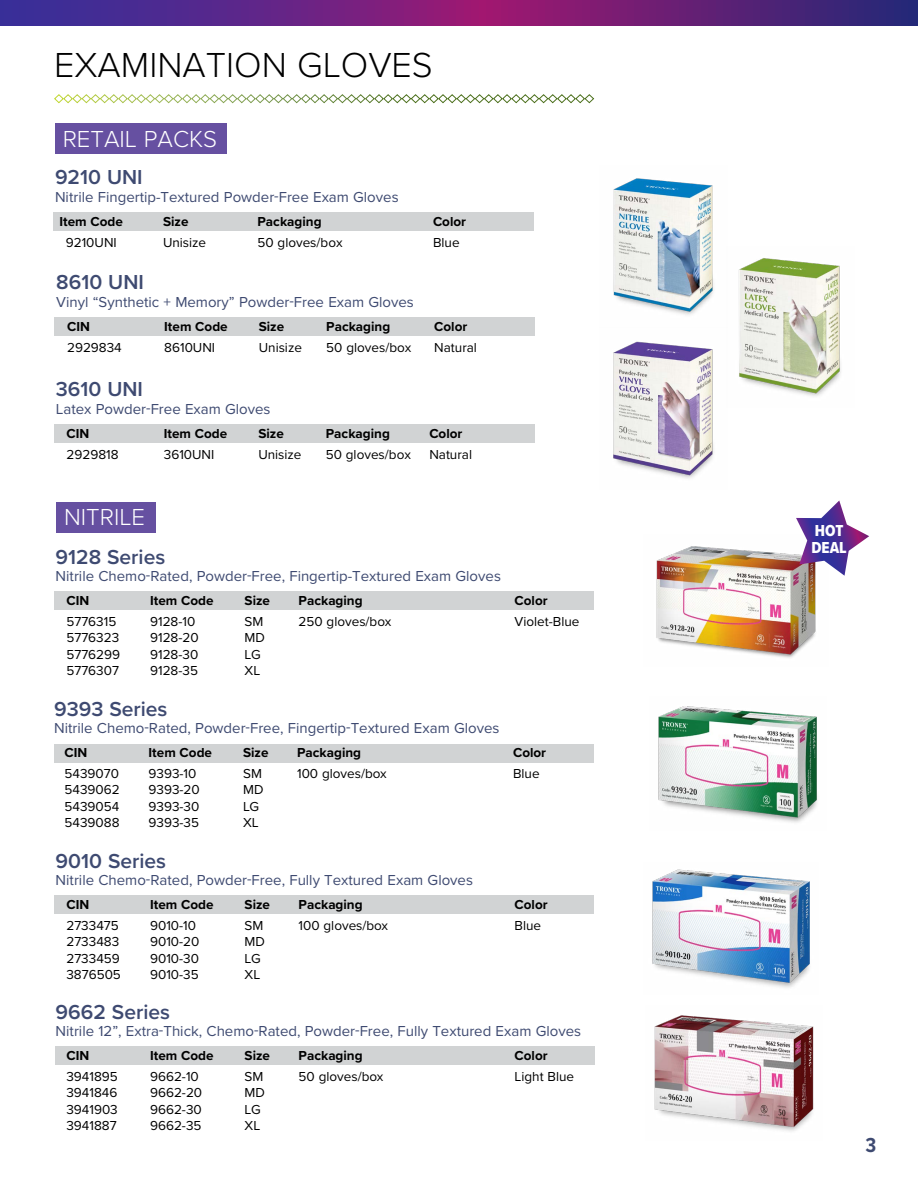
<style>
.page{position:relative;width:918px;height:1188px;background:#fff}
.page>*{position:absolute;margin:0;border:0;box-sizing:border-box;transform-origin:0 0}
.t1{font:300 36px "Proxima Nova";color:#000}
.t2{font:300 24px "Proxima Nova";color:#fff}
.t3{font:600 21px "Proxima Nova";color:#3e4a71}
.t4{font:700 21px "Proxima Nova Cond";color:#3e4a71}
.t5{font:16.5px/16.5px "Proxima Nova Cond Extrabld";color:#fff}
.t6{font:15px "Proxima Nova";color:#3e4a71}
.t7{font:13.5px "Proxima Nova";color:#000}
.t8{font:700 13.5px "Proxima Nova";color:#000}
</style>
<div class="page">
<svg style="left:0;top:0;width:918px;height:26px"></svg>
<div style="left:54px;top:591px;width:540px;height:19px;background:#d1d3d4"></div>
<img style="left:656px;top:546px;width:160px;height:112px">
<img style="left:613px;top:178px;width:101px;height:301px">
<img style="left:738px;top:258px;width:103px;height:138px">
<div style="left:54px;top:424px;width:481px;height:19px;background:#d1d3d4"></div>
<div style="left:54px;top:317px;width:481px;height:19px;background:#d1d3d4"></div>
<div style="left:54px;top:895px;width:540px;height:19px;background:#d1d3d4"></div>
<img style="left:652px;top:869px;width:158px;height:119px">
<div style="left:55px;top:1046px;width:540px;height:19px;background:#d1d3d4"></div>
<img style="left:654px;top:1015px;width:160px;height:116px">
<img style="left:658px;top:706px;width:159px;height:117px">
<div style="left:54px;top:744px;width:540px;height:19px;background:#d1d3d4"></div>
<svg style="left:54px;top:94px;width:541px;height:10px"></svg>
<svg style="left:796px;top:500px;width:73px;height:76px"></svg>
<div style="left:53px;top:212px;width:481px;height:19px;background:#d1d3d4"></div>
<div style="left:56px;top:123px;width:171px;height:31px;background:#6650a1"></div>
<div style="left:56px;top:502px;width:100px;height:31px;background:#6650a1"></div>
<h1 class="t1" style="left:54px;top:38px;width:380px">EXAMINATION GLOVES</h1>
<h2 class="t2" style="left:63px;top:121px;width:156px">RETAIL PACKS</h2>
<h3 class="t3" style="left:55px;top:161px;width:89px">9210 UNI</h3>
<p class="t6" style="left:55px;top:186px;width:345px">Nitrile Fingertip-Textured Powder-Free Exam Gloves</p>
<p class="t8" style="left:60px;top:211px;width:65px">Item Code</p>
<p class="t8" style="left:163px;top:211px;width:27px">Size</p>
<p class="t8" style="left:258px;top:211px;width:66px">Packaging</p>
<p class="t8" style="left:433px;top:211px;width:35px">Color</p>
<p class="t7" style="left:66px;top:232px;width:52px">9210UNI</p>
<p class="t7" style="left:163px;top:232px;width:45px">Unisize</p>
<p class="t7" style="left:258px;top:232px;width:87px">50 gloves/box</p>
<p class="t7" style="left:433px;top:232px;width:28px">Blue</p>
<h3 class="t3" style="left:56px;top:266px;width:89px">8610 UNI</h3>
<p class="t6" style="left:56px;top:291px;width:359px">Vinyl “Synthetic + Memory” Powder-Free Exam Gloves</p>
<p class="t8" style="left:67px;top:316px;width:24px">CIN</p>
<p class="t8" style="left:164px;top:316px;width:65px">Item Code</p>
<p class="t8" style="left:259px;top:316px;width:27px">Size</p>
<p class="t8" style="left:326px;top:316px;width:66px">Packaging</p>
<p class="t8" style="left:434px;top:316px;width:35px">Color</p>
<p class="t7" style="left:67px;top:337px;width:56px">2929834</p>
<p class="t7" style="left:164px;top:337px;width:52px">8610UNI</p>
<p class="t7" style="left:259px;top:337px;width:45px">Unisize</p>
<p class="t7" style="left:326px;top:337px;width:87px">50 gloves/box</p>
<p class="t7" style="left:434px;top:337px;width:44px">Natural</p>
<h3 class="t3" style="left:56px;top:373px;width:89px">3610 UNI</h3>
<p class="t6" style="left:56px;top:398px;width:216px">Latex Powder-Free Exam Gloves</p>
<p class="t8" style="left:67px;top:423px;width:24px">CIN</p>
<p class="t8" style="left:164px;top:423px;width:65px">Item Code</p>
<p class="t8" style="left:258px;top:423px;width:27px">Size</p>
<p class="t8" style="left:326px;top:423px;width:66px">Packaging</p>
<p class="t8" style="left:429px;top:423px;width:35px">Color</p>
<p class="t7" style="left:67px;top:444px;width:54px">2929818</p>
<p class="t7" style="left:164px;top:444px;width:52px">3610UNI</p>
<p class="t7" style="left:258px;top:444px;width:45px">Unisize</p>
<p class="t7" style="left:326px;top:444px;width:87px">50 gloves/box</p>
<p class="t7" style="left:429px;top:444px;width:44px">Natural</p>
<h2 class="t2" style="left:64px;top:499px;width:82px">NITRILE</h2>
<h3 class="t3" style="left:56px;top:542px;width:111px">9128 Series</h3>
<p class="t6" style="left:56px;top:565px;width:447px">Nitrile Chemo-Rated, Powder-Free, Fingertip-Textured Exam Gloves</p>
<p class="t8" style="left:66px;top:590px;width:24px">CIN</p>
<p class="t8" style="left:150px;top:590px;width:65px">Item Code</p>
<p class="t8" style="left:245px;top:590px;width:27px">Size</p>
<p class="t8" style="left:299px;top:590px;width:66px">Packaging</p>
<p class="t8" style="left:515px;top:590px;width:35px">Color</p>
<p class="t7" style="left:66px;top:611px;width:51px">5776315</p>
<p class="t7" style="left:150px;top:611px;width:47px">9128-10</p>
<p class="t7" style="left:245px;top:611px;width:20px">SM</p>
<p class="t7" style="left:299px;top:611px;width:94px">250 gloves/box</p>
<p class="t7" style="left:515px;top:611px;width:66px">Violet-Blue</p>
<p class="t7" style="left:66px;top:628px;width:54px">5776323</p>
<p class="t7" style="left:150px;top:628px;width:50px">9128-20</p>
<p class="t7" style="left:245px;top:628px;width:22px">MD</p>
<p class="t7" style="left:66px;top:644px;width:55px">5776299</p>
<p class="t7" style="left:150px;top:644px;width:50px">9128-30</p>
<p class="t7" style="left:245px;top:644px;width:18px">LG</p>
<p class="t7" style="left:66px;top:661px;width:54px">5776307</p>
<p class="t7" style="left:150px;top:661px;width:49px">9128-35</p>
<p class="t7" style="left:245px;top:661px;width:17px">XL</p>
<h3 class="t3" style="left:54px;top:694px;width:115px">9393 Series</h3>
<p class="t6" style="left:54px;top:717px;width:447px">Nitrile Chemo-Rated, Powder-Free, Fingertip-Textured Exam Gloves</p>
<p class="t8" style="left:65px;top:742px;width:24px">CIN</p>
<p class="t8" style="left:149px;top:742px;width:65px">Item Code</p>
<p class="t8" style="left:243px;top:742px;width:27px">Size</p>
<p class="t8" style="left:297px;top:742px;width:66px">Packaging</p>
<p class="t8" style="left:513px;top:742px;width:35px">Color</p>
<p class="t7" style="left:65px;top:763px;width:56px">5439070</p>
<p class="t7" style="left:149px;top:763px;width:49px">9393-10</p>
<p class="t7" style="left:243px;top:763px;width:20px">SM</p>
<p class="t7" style="left:297px;top:763px;width:91px">100 gloves/box</p>
<p class="t7" style="left:513px;top:763px;width:28px">Blue</p>
<p class="t7" style="left:65px;top:780px;width:57px">5439062</p>
<p class="t7" style="left:149px;top:780px;width:53px">9393-20</p>
<p class="t7" style="left:243px;top:780px;width:22px">MD</p>
<p class="t7" style="left:65px;top:796px;width:56px">5439054</p>
<p class="t7" style="left:149px;top:796px;width:52px">9393-30</p>
<p class="t7" style="left:243px;top:796px;width:18px">LG</p>
<p class="t7" style="left:65px;top:813px;width:56px">5439088</p>
<p class="t7" style="left:149px;top:813px;width:52px">9393-35</p>
<p class="t7" style="left:243px;top:813px;width:17px">XL</p>
<h3 class="t3" style="left:56px;top:846px;width:112px">9010 Series</h3>
<p class="t6" style="left:56px;top:869px;width:419px">Nitrile Chemo-Rated, Powder-Free, Fully Textured Exam Gloves</p>
<p class="t8" style="left:66px;top:894px;width:24px">CIN</p>
<p class="t8" style="left:150px;top:894px;width:65px">Item Code</p>
<p class="t8" style="left:245px;top:894px;width:27px">Size</p>
<p class="t8" style="left:299px;top:894px;width:66px">Packaging</p>
<p class="t8" style="left:515px;top:894px;width:35px">Color</p>
<p class="t7" style="left:66px;top:915px;width:54px">2733475</p>
<p class="t7" style="left:150px;top:915px;width:47px">9010-10</p>
<p class="t7" style="left:245px;top:915px;width:20px">SM</p>
<p class="t7" style="left:299px;top:915px;width:91px">100 gloves/box</p>
<p class="t7" style="left:515px;top:915px;width:28px">Blue</p>
<p class="t7" style="left:66px;top:932px;width:54px">2733483</p>
<p class="t7" style="left:150px;top:932px;width:51px">9010-20</p>
<p class="t7" style="left:245px;top:932px;width:22px">MD</p>
<p class="t7" style="left:66px;top:948px;width:55px">2733459</p>
<p class="t7" style="left:150px;top:948px;width:50px">9010-30</p>
<p class="t7" style="left:245px;top:948px;width:18px">LG</p>
<p class="t7" style="left:66px;top:965px;width:56px">3876505</p>
<p class="t7" style="left:150px;top:965px;width:50px">9010-35</p>
<p class="t7" style="left:245px;top:965px;width:17px">XL</p>
<h3 class="t3" style="left:56px;top:997px;width:116px">9662 Series</h3>
<p class="t6" style="left:56px;top:1020px;width:527px">Nitrile 12”, Extra-Thick, Chemo-Rated, Powder-Free, Fully Textured Exam Gloves</p>
<p class="t8" style="left:66px;top:1045px;width:24px">CIN</p>
<p class="t8" style="left:150px;top:1045px;width:65px">Item Code</p>
<p class="t8" style="left:245px;top:1045px;width:27px">Size</p>
<p class="t8" style="left:299px;top:1045px;width:66px">Packaging</p>
<p class="t8" style="left:515px;top:1045px;width:35px">Color</p>
<p class="t7" style="left:66px;top:1066px;width:53px">3941895</p>
<p class="t7" style="left:150px;top:1066px;width:50px">9662-10</p>
<p class="t7" style="left:245px;top:1066px;width:20px">SM</p>
<p class="t7" style="left:299px;top:1066px;width:86px">50 gloves/box</p>
<p class="t7" style="left:515px;top:1066px;width:61px">Light Blue</p>
<p class="t7" style="left:66px;top:1083px;width:52px">3941846</p>
<p class="t7" style="left:150px;top:1083px;width:54px">9662-20</p>
<p class="t7" style="left:245px;top:1083px;width:22px">MD</p>
<p class="t7" style="left:66px;top:1099px;width:53px">3941903</p>
<p class="t7" style="left:150px;top:1099px;width:53px">9662-30</p>
<p class="t7" style="left:245px;top:1099px;width:18px">LG</p>
<p class="t7" style="left:66px;top:1116px;width:52px">3941887</p>
<p class="t7" style="left:150px;top:1116px;width:53px">9662-35</p>
<p class="t7" style="left:245px;top:1116px;width:17px">XL</p>
<p class="t5" style="left:811px;top:522px;width:37px">HOT<br>DEAL</p>
<h3 class="t4" style="left:865px;top:1130px;width:12px">3</h3>
</div>
